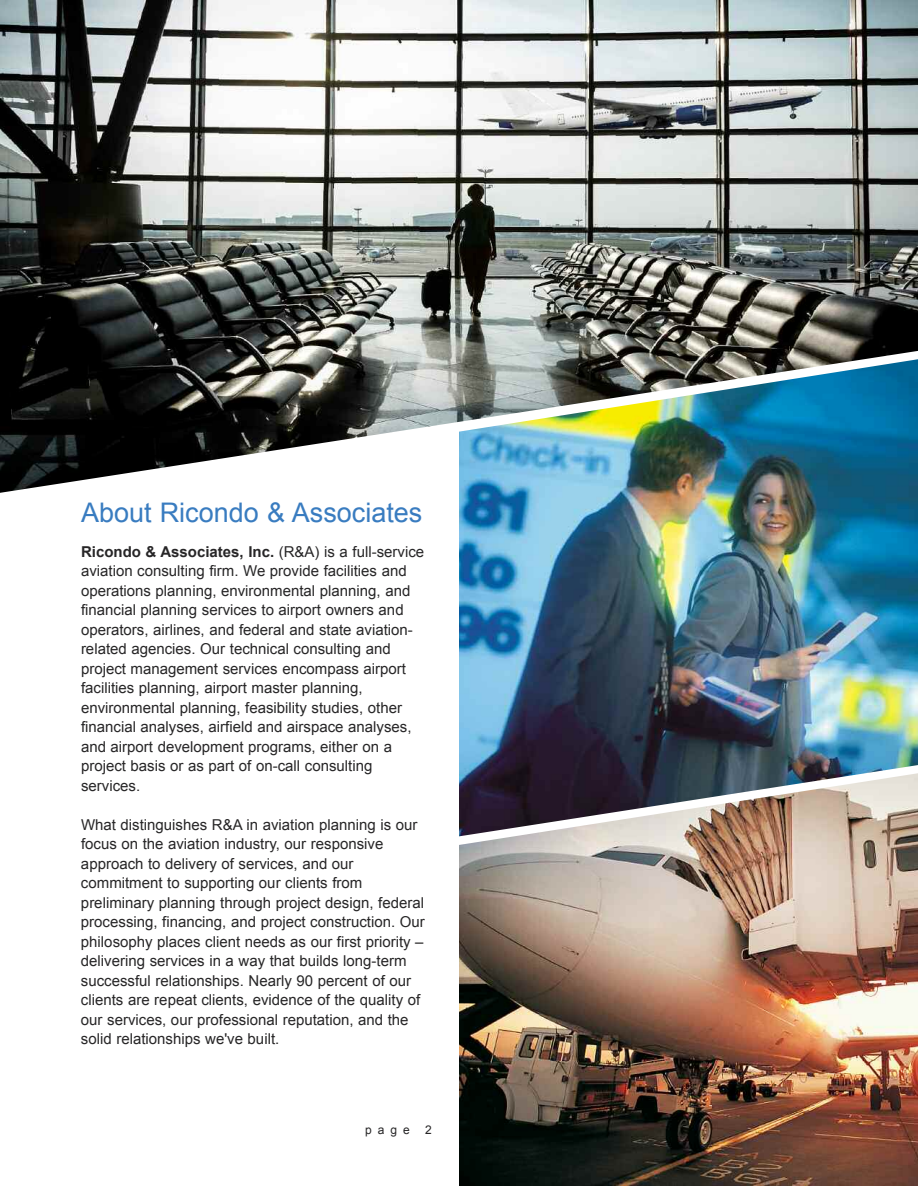
<style>
.page{position:relative;width:918px;height:1188px;background:#fff}
.page>*{position:absolute;margin:0;border:0;box-sizing:border-box;transform-origin:0 0}
.t1{font:27px "Arial";color:#397cc0}
.t2{font:15px/19.5px "Arial";color:#272627}
.t3{font:12px "Arial";color:#272627}
.s1{font-weight:700}
</style>
<div class="page">
<img style="left:459px;top:836px;width:459px;height:350px">
<img style="left:459px;top:494px;width:459px;height:342px">
<img style="left:0;top:0;width:918px;height:493px">
<h1 class="t1" style="left:81px;top:498px;width:343px">About Ricondo &amp; Associates</h1>
<p class="t2" style="left:81px;top:542px;width:345px"><span class="s1">Ricondo &amp; Associates, Inc.</span> (R&amp;A) is a full-service aviation consulting firm. We provide facilities and operations planning, environmental planning, and financial planning services to airport owners and operators, airlines, and federal and state aviation&shy;related agencies. Our technical consulting and project management services encompass airport facilities planning, airport master planning, environmental planning, feasibility studies, other financial analyses, airfield and airspace analyses, and airport development programs, either on a project basis or as part of on-call consulting services.</p>
<p class="t2" style="left:81px;top:815px;width:345px">What distinguishes R&amp;A in aviation planning is our focus on the aviation industry, our responsive approach to delivery of services, and our commitment to supporting our clients from preliminary planning through project design, federal processing, financing, and project construction. Our philosophy places client needs as our first priority – delivering services in a way that builds long-term successful relationships. Nearly 90 percent of our clients are repeat clients, evidence of the quality of our services, our professional reputation, and the solid relationships we've built.</p>
<p class="t3" style="left:365px;top:1123px;width:46px">page</p>
<p class="t3" style="left:425px;top:1123px;width:8px">2</p>
</div>
